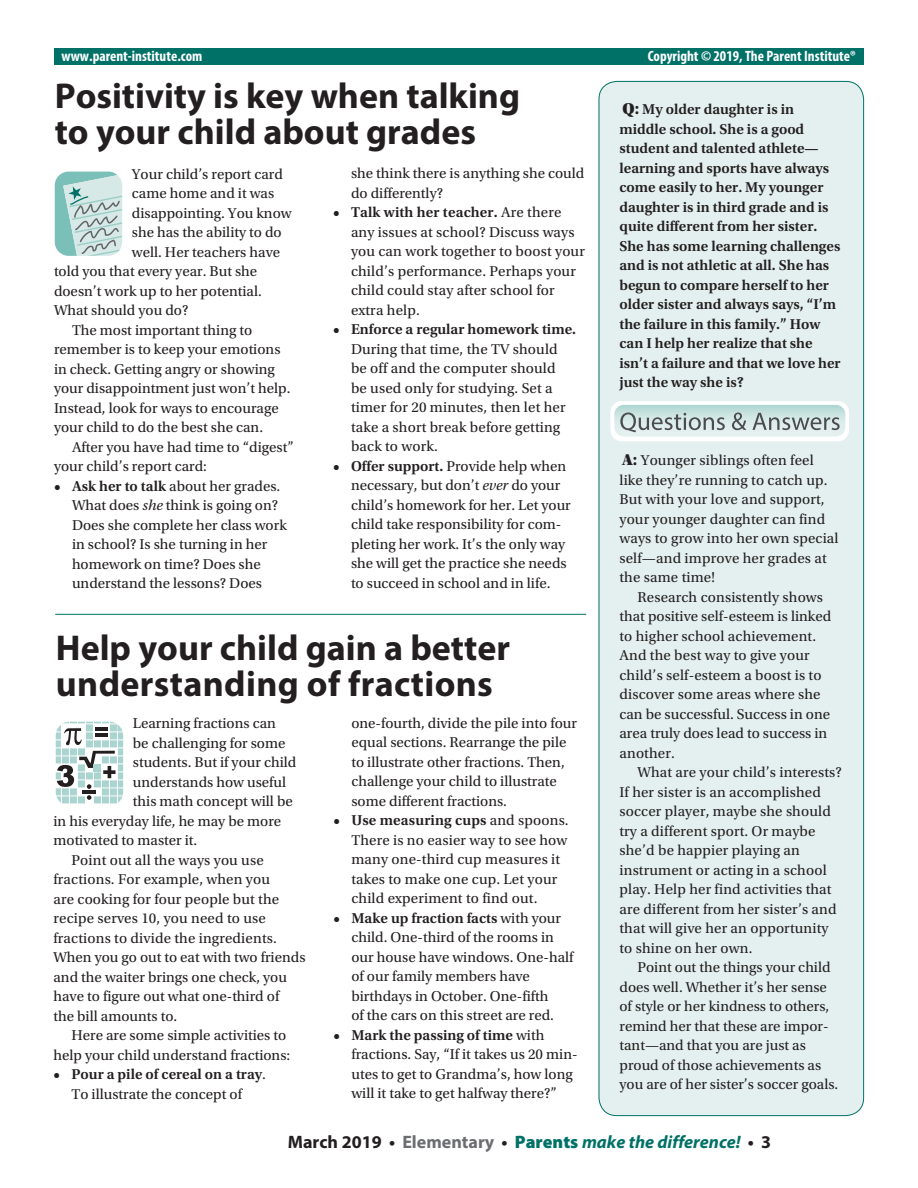
<style>
.page{position:relative;width:918px;height:1188px;background:#fff}
.page>*{position:absolute;margin:0;border:0;box-sizing:border-box;transform-origin:0 0}
._04_Body_text{font:700 36px/36px "Myriad Pro";letter-spacing:.01em;color:#231f20}
._01_Medium_Headline{font:700 36px/36px "Myriad Pro";color:#231f20}
.Footer3{font:italic 700 18px "Myriad Pro";color:#007167}
._04_Body_text-2{font:15px/19.5px "Utopia Std";color:#231f20}
._04_Body_text-3{font:600 15px/19.5px "Utopia Std";color:#231f20;text-align:center}
.Copyright_Header{font:700 condensed 15px "Myriad Pro";color:#fff}
.s1{font-weight:600}
.s2{font-style:italic}
.s3{font-weight:400}
.s4{font-family:"Utopia Std Black Headline";font-weight:400;font-size:16.5px}
.s5{font-family:"Utopia Std Black Headline";font-size:16.5px}
.s6{font-style:normal;color:#231f20}
.s7{font-style:normal;color:#6c6d70}
.s8{font-weight:900;font-style:normal}
</style>
<div class="page">
<div style="left:599px;top:81px;width:265px;height:1035px;background:#e4f0ef;border-radius:18px"></div>
<div style="left:54px;top:49px;width:810px;height:16px;background:#007167"></div>
<hr style="left:55px;top:614px;width:531px;height:1px;background:#007167">
<svg style="left:55px;top:721px;width:69px;height:82px"></svg>
<svg style="left:54px;top:171px;width:69px;height:85px;background:#b2d3cf"></svg>
<svg style="left:610px;top:401px;width:239px;height:40px"></svg>
<p class="Copyright_Header" style="left:62px;top:46px;width:142px">www.parent-institute.com</p>
<p class="Copyright_Header" style="left:648px;top:46px;width:210px">Copyright © 2019, The Parent Institute®</p>
<h3 class="_01_Medium_Headline" style="left:55px;top:77px;width:467px">Positivity is key when talking to your child about grades</h3>
<p class="_04_Body_text-2" style="left:132px;top:165px;width:152px">Your child’s report card</p>
<p class="_04_Body_text-2" style="left:132px;top:184px;width:144px">came home and it was</p>
<p class="_04_Body_text-2" style="left:132px;top:204px;width:161px">disappointing. You know</p>
<p class="_04_Body_text-2" style="left:132px;top:223px;width:151px">she has the ability to do</p>
<p class="_04_Body_text-2" style="left:132px;top:243px;width:150px">well. Her teachers have</p>
<p class="_04_Body_text-2" style="left:54px;top:262px;width:205px">told you that every year. But she</p>
<p class="_04_Body_text-2" style="left:54px;top:282px;width:209px">doesn’t work up to her potential.</p>
<p class="_04_Body_text-2" style="left:54px;top:301px;width:136px">What should you do?</p>
<p class="_04_Body_text-2" style="left:54px;top:321px;width:238px;text-indent:18px">The most important thing to remember is to keep your emotions in check. Getting angry or showing your disappointment just won’t help.<br>Instead, look for ways to encourage your child to do the best she can.</p>
<p class="_04_Body_text-2" style="left:54px;top:438px;width:241px;text-indent:18px">After you have had time to “digest” your child’s report card:</p>
<p class="_04_Body_text-2" style="left:72px;top:477px;width:216px;text-indent:-18px"><span class="s1">• Ask her to talk</span> about her grades.<br>What does <span class="s2">she</span> think is going on?<br>Does she complete her class work in school? Is she turning in her homework on time? Does she understand the lessons? Does</p>
<p class="_04_Body_text-2" style="left:351px;top:164px;width:235px">she think there is anything she could do differently?</p>
<p class="_04_Body_text-2" style="left:351px;top:203px;width:235px;text-indent:-18px"><span class="s1">• Talk with her teacher.</span> Are there any issues at school? Discuss ways you can work together to boost your child’s performance. Perhaps your child could stay after school for extra help.</p>
<p class="_04_Body_text-2" style="left:351px;top:320px;width:227px;text-indent:-18px"><span class="s1">• Enforce a regular homework time.<br></span>During that time, the TV should be off and the computer should<br>be used only for studying. Set a timer for 20 minutes, then let her take a short break before getting back to work.</p>
<p class="_04_Body_text-2" style="left:351px;top:456px;width:221px;text-indent:-18px"><span class="s1">• Offer support.</span> Provide help when necessary, but don’t <span class="s2">ever</span> do your child’s homework for her. Let your child take responsibility for com&shy;pleting her work. It’s the only way she will get the practice she needs to succeed in school and in life.</p>
<p class="_04_Body_text" style="left:56px;top:628px;width:456px">Help your child gain a better understanding of fractions</p>
<p class="_04_Body_text-2" style="left:133px;top:714px;width:145px">Learning fractions can</p>
<p class="_04_Body_text-2" style="left:133px;top:733px;width:154px">be challenging for some</p>
<p class="_04_Body_text-2" style="left:133px;top:753px;width:165px">students. But if your child</p>
<p class="_04_Body_text-2" style="left:133px;top:772px;width:155px">understands how useful</p>
<p class="_04_Body_text-2" style="left:133px;top:792px;width:161px">this math concept will be</p>
<p class="_04_Body_text-2" style="left:54px;top:811px;width:229px">in his everyday life, he may be more</p>
<p class="_04_Body_text-2" style="left:54px;top:831px;width:145px">motivated to master it.</p>
<p class="_04_Body_text-2" style="left:54px;top:850px;width:254px;text-indent:18px">Point out all the ways you use fractions. For example, when you<br>are cooking for four people but the recipe serves 10, you need to use fractions to divide the ingredients.<br>When you go out to eat with two friends and the waiter brings one check, you have to figure out what one-third of<br>the bill amounts to.</p>
<p class="_04_Body_text-2" style="left:54px;top:1026px;width:238px;text-align:right">Here are some simple activities to help your child understand fractions:</p>
<p class="_04_Body_text-3" style="left:54px;top:1065px;width:214px">• Pour a pile of cereal on a tray<span class="s3">.<br>To illustrate the concept of</span></p>
<p class="_04_Body_text-2" style="left:351px;top:713px;width:227px">one-fourth, divide the pile into four equal sections. Rearrange the pile to illustrate other fractions. Then, challenge your child to illustrate some different fractions.</p>
<p class="_04_Body_text-2" style="left:351px;top:811px;width:219px;text-indent:-18px"><span class="s1">• Use measuring cups</span> and spoons.<br>There is no easier way to see how many one-third cup measures it takes to make one cup. Let your child experiment to find out.</p>
<p class="_04_Body_text-2" style="left:351px;top:908px;width:224px;text-indent:-18px"><span class="s1">• Make up fraction facts</span> with your child. One-third of the rooms in our house have windows. One-half of our family members have birthdays in October. One-fifth<br>of the cars on this street are red.</p>
<p class="_04_Body_text-2" style="left:351px;top:1025px;width:228px;text-indent:-18px"><span class="s1">• Mark the passing of time</span> with fractions. Say, “If it takes us 20 min&shy;utes to get to Grandma’s, how long will it take to get halfway there?”</p>
<p class="_04_Body_text-3" style="left:620px;top:100px;width:223px;text-align:left"><span class="s4">Q:</span> My older daughter is in middle school. She is a good student and talented athlete— learning and sports have always come easily to her. My younger daughter is in third grade and is quite different from her sister.<br>She has some learning challenges and is not athletic at all. She has begun to compare herself to her older sister and always says, “I’m the failure in this family.” How can I help her realize that she isn’t a failure and that we love her just the way she is?</p>
<p class="_04_Body_text-2" style="left:620px;top:451px;width:221px"><span class="s5">A:</span> Younger siblings often feel<br>like they’re running to catch up.<br>But with your love and support, your younger daughter can find ways to grow into her own special self—and improve her grades at the same time!</p>
<p class="_04_Body_text-2" style="left:620px;top:587px;width:213px;text-indent:18px">Research consistently shows that positive self-esteem is linked to higher school achievement.<br>And the best way to give your child’s self-esteem a boost is to discover some areas where she can be successful. Success in one area truly does lead to success in another.</p>
<p class="_04_Body_text-2" style="left:620px;top:763px;width:224px;text-indent:18px">What are your child’s interests?<br>If her sister is an accomplished soccer player, maybe she should try a different sport. Or maybe she’d be happier playing an instrument or acting in a school play. Help her find activities that are different from her sister’s and that will give her an opportunity to shine on her own.</p>
<p class="_04_Body_text-2" style="left:620px;top:958px;width:220px;text-indent:18px">Point out the things your child does well. Whether it’s her sense of style or her kindness to others, remind her that these are impor&shy;tant—and that you are just as proud of those achievements as you are of her sister’s soccer goals.</p>
<p class="Footer3" style="left:288px;top:1130px;width:485px"><span class="s6">March 2019 •</span> <span class="s7">Elementary</span> <span class="s6">•</span> <span class="s8">Parents</span> make the difference! <span class="s6">• 3</span></p>
</div>
